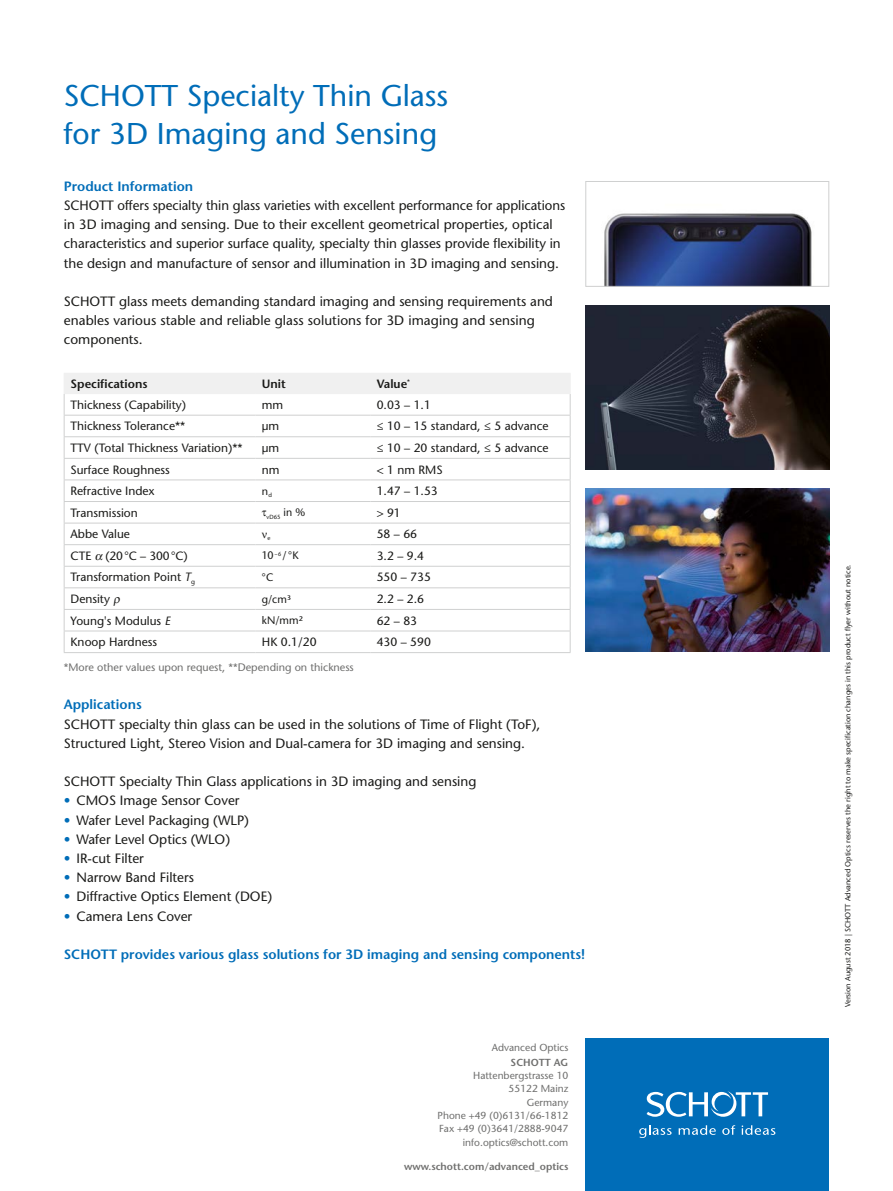
<style>
.page{position:relative;width:893px;height:1191px;background:#fff}
.page>*{position:absolute;margin:0;border:0;box-sizing:border-box;transform-origin:0 0}
.t1{font:500 30px/37.5px "Stone Sans Std";color:#006db8}
.t2{font:500 13.5px/19.2px "Stone Sans Std";color:#1a1a18}
.t3{font:600 13.5px "Stone Sans Std";color:#006db8}
.t4{font:500 12px "Stone Sans Std";color:#1a1a18}
.t5{font:600 12px "Stone Sans Std";color:#1a1a18}
.t6{font:500 10.8px "Stone Sans Std";color:#6f6f6e}
.t7{font:500 10.8px "Stone Sans Std";letter-spacing:.01em;color:#1a1a18}
.t8{font:500 10.2px/13.4px "Stone Sans Std";color:#6f6f6e;text-align:right}
.t9{font:600 10.2px "Stone Sans Std";color:#6f6f6e}
.t10{font:500 7.5px "Stone Sans Std";color:#1a1a18}
.t11{font:500 6px "Stone Sans Std";color:#1a1a18}
.s1{font-style:italic}
.s2{color:#006db8}
</style>
<div class="page">
<div style="left:585px;top:1038px;width:244px;height:153px;background:#006db8"></div>
<svg style="left:639px;top:1125px;width:33px;height:13px"></svg>
<svg style="left:679px;top:1125px;width:37px;height:9px"></svg>
<svg style="left:722px;top:1125px;width:13px;height:9px"></svg>
<svg style="left:742px;top:1125px;width:33px;height:9px"></svg>
<svg style="left:647px;top:1091px;width:121px;height:25px"></svg>
<hr style="left:64px;top:652px;width:191px;height:1px;background:#cfd0d0">
<hr style="left:255px;top:652px;width:115px;height:1px;background:#cfd0d0">
<hr style="left:370px;top:652px;width:201px;height:1px;background:#cfd0d0">
<img style="left:604px;top:213px;width:208px;height:72px">
<div style="left:585px;top:181px;width:244px;height:106px;border:1px solid #cfd0d0"></div>
<img style="left:585px;top:488px;width:244px;height:163px">
<img style="left:585px;top:306px;width:244px;height:163px">
<svg style="left:64px;top:373px;width:507px;height:279px"></svg>
<h1 class="t1" style="left:64px;top:77px;width:386px">SCHOTT Specialty Thin Glass for 3D Imaging and Sensing</h1>
<p class="t3" style="left:64px;top:178px;width:131px">Product Information</p>
<p class="t2" style="left:64px;top:196px;width:503px">SCHOTT offers specialty thin glass varieties with excellent performance for applications in 3D imaging and sensing. Due to their excellent geometrical properties, optical characteristics and superior surface quality, specialty thin glasses provide flexibility in the design and manufacture of sensor and illumination in 3D imaging and sensing.</p>
<p class="t2" style="left:64px;top:292px;width:491px">SCHOTT glass meets demanding standard imaging and sensing requirements and enables various stable and reliable glass solutions for 3D imaging and sensing components.</p>
<p class="t5" style="left:71px;top:376px;width:79px">Specifications</p>
<p class="t5" style="left:262px;top:376px;width:25px">Unit</p>
<p class="t5" style="left:377px;top:376px;width:35px">Value<sup>*</sup></p>
<p class="t4" style="left:71px;top:397px;width:117px">Thickness (Capability)</p>
<p class="t4" style="left:262px;top:397px;width:23px">mm</p>
<p class="t4" style="left:377px;top:397px;width:56px">0.03 – 1.1</p>
<p class="t4" style="left:71px;top:419px;width:116px">Thickness Tolerance**</p>
<p class="t4" style="left:262px;top:419px;width:19px">µm</p>
<p class="t4" style="left:377px;top:419px;width:173px">≤ 10 – 15 standard, ≤ 5 advance</p>
<p class="t4" style="left:71px;top:440px;width:174px">TTV (Total Thickness Variation)**</p>
<p class="t4" style="left:262px;top:440px;width:19px">µm</p>
<p class="t4" style="left:377px;top:440px;width:173px">≤ 10 – 20 standard, ≤ 5 advance</p>
<p class="t4" style="left:71px;top:462px;width:101px">Surface Roughness</p>
<p class="t4" style="left:262px;top:462px;width:19px">nm</p>
<p class="t4" style="left:377px;top:462px;width:67px">&lt; 1 nm RMS</p>
<p class="t4" style="left:71px;top:484px;width:86px">Refractive Index</p>
<p class="t7" style="left:262px;top:484px;width:12px">n<sub>d</sub></p>
<p class="t4" style="left:377px;top:484px;width:63px">1.47 – 1.53</p>
<p class="t4" style="left:71px;top:505px;width:69px">Transmission</p>
<p class="t11" style="left:267px;top:513px;width:40px">vD65 <sup>in</sup> <sup>%</sup></p>
<p class="t4" style="left:377px;top:505px;width:26px">&gt; 91</p>
<p class="t4" style="left:71px;top:527px;width:61px">Abbe Value</p>
<p class="t11" style="left:268px;top:535px;width:5px">e</p>
<p class="t4" style="left:377px;top:527px;width:42px">58 – 66</p>
<p class="t4" style="left:71px;top:548px;width:119px">CTE (20°C – 300°C)</p>
<p class="t7" style="left:262px;top:549px;width:38px">10<sup>–6</sup>/°K</p>
<p class="t4" style="left:377px;top:548px;width:49px">3.2 – 9.4</p>
<p class="t4" style="left:71px;top:570px;width:126px">Transformation Point <span class="s1">T</span><sub>g</sub></p>
<p class="t7" style="left:262px;top:571px;width:13px">°C</p>
<p class="t4" style="left:377px;top:570px;width:56px">550 – 735</p>
<p class="t4" style="left:71px;top:592px;width:41px">Density</p>
<p class="t7" style="left:262px;top:592px;width:31px">g/cm³</p>
<p class="t4" style="left:377px;top:592px;width:49px">2.2 – 2.6</p>
<p class="t4" style="left:71px;top:613px;width:101px">Young's Modulus <span class="s1">E</span></p>
<p class="t7" style="left:262px;top:614px;width:43px">kN/mm²</p>
<p class="t4" style="left:377px;top:613px;width:42px">62 – 83</p>
<p class="t4" style="left:71px;top:635px;width:88px">Knoop Hardness</p>
<p class="t4" style="left:262px;top:635px;width:56px">HK 0.1/20</p>
<p class="t4" style="left:377px;top:635px;width:56px">430 – 590</p>
<p class="t6" style="left:64px;top:660px;width:292px">*More other values upon request, **Depending on thickness</p>
<p class="t3" style="left:64px;top:696px;width:79px">Applications</p>
<p class="t2" style="left:64px;top:714px;width:478px">SCHOTT specialty thin glass can be used in the solutions of Time of Flight (ToF),<br>Structured Light, Stereo Vision and Dual-camera for 3D imaging and sensing.</p>
<p class="t2" style="left:64px;top:772px;width:414px">SCHOTT Specialty Thin Glass applications in 3D imaging and sensing</p>
<p class="t2" style="left:64px;top:791px;width:177px"><span class="s2">•</span> CMOS Image Sensor Cover</p>
<p class="t2" style="left:64px;top:810px;width:187px"><span class="s2">•</span> Wafer Level Packaging (WLP)</p>
<p class="t2" style="left:64px;top:829px;width:168px"><span class="s2">•</span> Wafer Level Optics (WLO)</p>
<p class="t2" style="left:64px;top:848px;width:82px"><span class="s2">•</span> IR-cut Filter</p>
<p class="t2" style="left:64px;top:868px;width:132px"><span class="s2">•</span> Narrow Band Filters</p>
<p class="t2" style="left:64px;top:887px;width:210px"><span class="s2">•</span> Diffractive Optics Element (DOE)</p>
<p class="t2" style="left:64px;top:906px;width:130px"><span class="s2">•</span> Camera Lens Cover</p>
<p class="t3" style="left:64px;top:946px;width:523px">SCHOTT provides various glass solutions for 3D imaging and sensing components!</p>
<p class="t8" style="left:492px;top:1041px;width:78px">Advanced Optics</p>
<p class="t9" style="left:511px;top:1055px;width:59px">SCHOTT AG</p>
<p class="t8" style="left:438px;top:1068px;width:132px">Hattenbergstrasse 10<br>55122 Mainz<br>Germany<br>Phone +49 (0)6131/66-1812<br>Fax +49 (0)3641/2888-9047 info.optics@schott.com</p>
<p class="t9" style="left:404px;top:1160px;width:166px">www.schott.com/advanced_optics</p>
<p class="t10" style="left:843px;top:1007px;width:444px;rotate:-90deg">Version August 2018 | SCHOTT Advanced Optics reserves the right to make specification changes in this product flyer without notice.</p>
</div>
